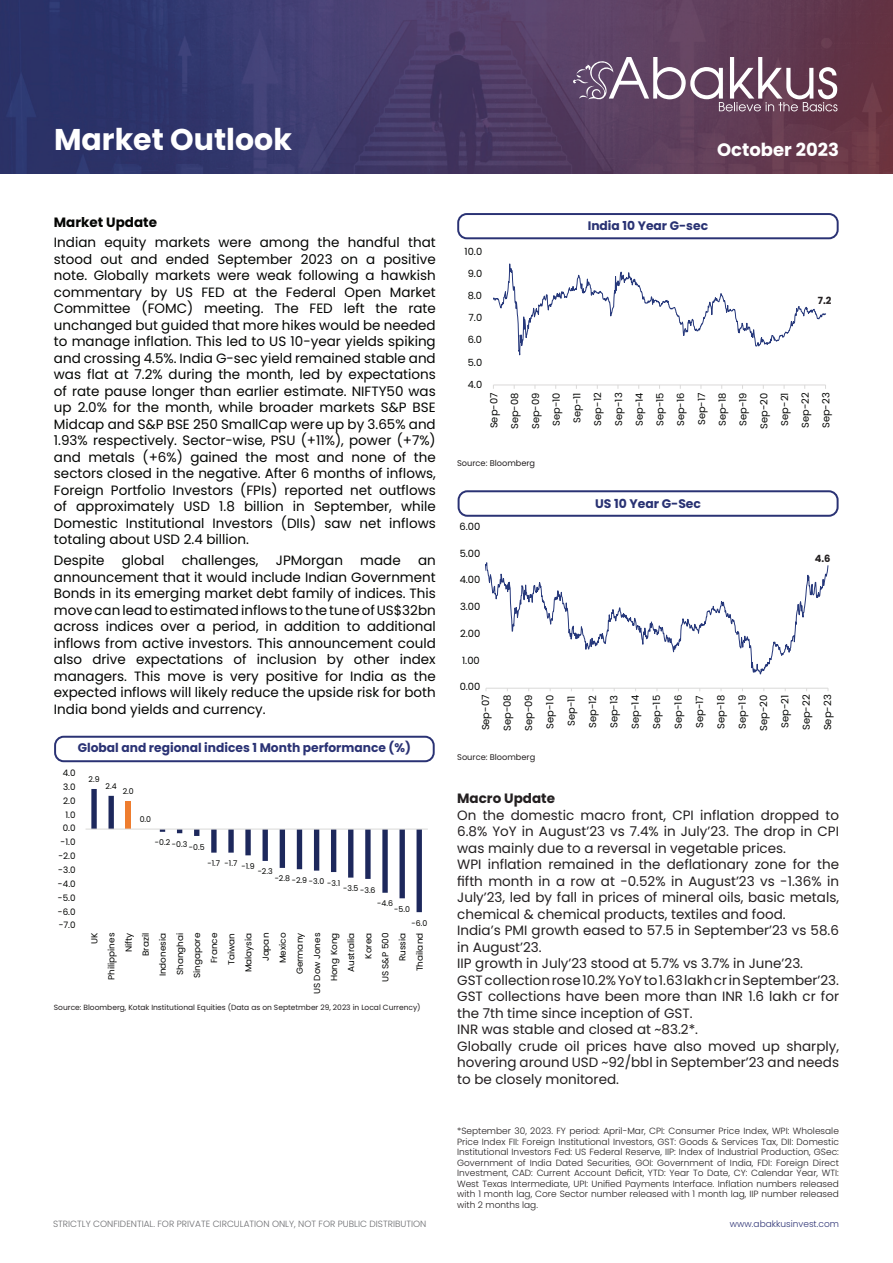
<style>
.page{position:relative;width:893px;height:1263px;background:#fff}
.page>*{position:absolute;margin:0;border:0;box-sizing:border-box;transform-origin:0 0}
.t1{font:700 30px "Poppins";color:#fff}
.t2{font:700 18px "Poppins";color:#fff}
.t3{font:13.5px/16.5px "Poppins";color:#040503;text-align:justify}
.t4{font:13.5px/16.5px "Poppins";color:#231f20;text-align:justify}
.t5{font:700 13.5px "Poppins";color:#040503}
.t6{font:700 13.5px "Poppins";color:#231f20}
.t7{font:700 12.45px "Poppins";color:#2a3274}
.t8{font:700 12.45px "Poppins";color:#293273}
.t9{font:700 12.3px "Poppins";color:#293273}
.t10{font:9.9px/21.3px "Poppins";letter-spacing:.005em;color:#040503;text-align:center}
.t11{font:700 9.9px "Poppins";color:#231f20}
.t12{font:300 9px/10.5px "Poppins";color:#231f20;text-align:justify}
.t13{font:300 9px "Poppins";color:#6c6d70}
.t14{font:300 9px "Poppins";color:#2e3375}
.t15{font:8.85px "Poppins";color:#040503}
.t16{font:8.7px/17.1px "Poppins";color:#040503;text-align:right}
.t17{font:8.25px "Poppins";color:#231f20}
.t18{font:7.95px "Poppins";color:#040503}
.t19{font:7.5px "Poppins";color:#231f20}
</style>
<div class="page">
<img style="left:0;top:0;width:893px;height:173px">
<svg style="left:573px;top:56px;width:264px;height:55px;background:#81667d"></svg>
<svg style="left:91px;top:789px;width:331px;height:123px"></svg>
<hr style="left:86px;top:829px;width:342px;height:1px;background:#dad9d8">
<div style="left:54px;top:736px;width:381px;height:26px;border:2px solid #2a3274;border-radius:9px"></div>
<hr style="left:486px;top:688px;width:342px;height:1px;background:#dad9d8">
<svg style="left:486px;top:562px;width:343px;height:113px"></svg>
<div style="left:458px;top:490px;width:381px;height:27px;border:2px solid #2a3274;border-radius:9px"></div>
<hr style="left:493px;top:385px;width:332px;height:1px;background:#dad9d8">
<svg style="left:493px;top:263px;width:333px;height:93px"></svg>
<div style="left:457px;top:213px;width:382px;height:26px;border:2px solid #2a3274;border-radius:9px"></div>
<p class="t1" style="left:54px;top:122px;width:239px">Market Outlook</p>
<h2 class="t2" style="left:717px;top:139px;width:123px">October 2023</h2>
<p class="t5" style="left:54px;top:214px;width:105px">Market Update</p>
<p class="t3" style="left:54px;top:234px;width:383px">Indian equity markets were among the handful that stood out and ended September 2023 on a positive note. Globally markets were weak following a hawkish commentary by US FED at the Federal Open Market Committee (FOMC) meeting. The FED left the rate unchanged but guided that more hikes would be needed to manage inflation. This led to US 10-year yields spiking and crossing 4.5%. India G-sec yield remained stable and was flat at 7.2% during the month, led by expectations of rate pause longer than earlier estimate. NIFTY50 was up 2.0% for the month, while broader markets S&amp;P BSE Midcap and S&amp;P BSE 250 SmallCap were up by 3.65% and 1.93% respectively. Sector-wise, PSU (+11%), power (+7%) and metals (+6%) gained the most and none of the sectors closed in the negative. After 6 months of inflows, Foreign Portfolio Investors (FPIs) reported net outflows of approximately USD 1.8 billion in September, while Domestic Institutional Investors (DIIs) saw net inflows totaling about USD 2.4 billion.</p>
<p class="t3" style="left:54px;top:552px;width:52px">Despite</p>
<p class="t3" style="left:122px;top:552px;width:44px">global</p>
<p class="t3" style="left:182px;top:552px;width:78px">challenges,</p>
<p class="t3" style="left:276px;top:552px;width:69px">JPMorgan</p>
<p class="t3" style="left:360px;top:552px;width:42px">made</p>
<p class="t3" style="left:54px;top:552px;width:383px;text-indent:364px">an announcement that it would include Indian Government Bonds in its emerging market debt family of indices. This move can lead to estimated inflows to the tune of US$32bn across indices over a period, in addition to additional inflows from active investors. This announcement could also drive expectations of inclusion by other index managers. This move is very positive for India as the expected inflows will likely reduce the upside risk for both India bond yields and currency.</p>
<p class="t7" style="left:78px;top:740px;width:335px">Global and regional indices 1 Month performance (%)</p>
<p class="t15" style="left:63px;top:768px;width:14px">4.0</p>
<p class="t15" style="left:63px;top:782px;width:14px">3.0</p>
<p class="t15" style="left:63px;top:795px;width:14px">2.0</p>
<p class="t15" style="left:65px;top:809px;width:12px">1.0</p>
<p class="t15" style="left:63px;top:823px;width:14px">0.0</p>
<p class="t15" style="left:61px;top:837px;width:16px">-1.0</p>
<p class="t15" style="left:58px;top:851px;width:19px">-2.0</p>
<p class="t15" style="left:58px;top:865px;width:19px">-3.0</p>
<p class="t15" style="left:58px;top:879px;width:19px">-4.0</p>
<p class="t15" style="left:58px;top:892px;width:19px">-5.0</p>
<p class="t15" style="left:58px;top:906px;width:19px">-6.0</p>
<p class="t15" style="left:59px;top:920px;width:18px">-7.0</p>
<p class="t18" style="left:88px;top:774px;width:13px">2.9</p>
<p class="t18" style="left:106px;top:781px;width:13px">2.4</p>
<p class="t18" style="left:123px;top:787px;width:13px">2.0</p>
<p class="t18" style="left:140px;top:814px;width:13px">0.0</p>
<p class="t18" style="left:155px;top:839px;width:51px">-0.2 -0.3 -0.5</p>
<p class="t18" style="left:207px;top:859px;width:49px">-1.7 -1.7 -1.9</p>
<p class="t18" style="left:258px;top:867px;width:17px">-2.3</p>
<p class="t18" style="left:275px;top:876px;width:67px">-2.8 -2.9 -3.0 -3.1</p>
<p class="t18" style="left:343px;top:884px;width:34px">-3.5 -3.6</p>
<p class="t18" style="left:377px;top:899px;width:17px">-4.6</p>
<p class="t18" style="left:394px;top:904px;width:17px">-5.0</p>
<p class="t18" style="left:411px;top:918px;width:17px">-6.0</p>
<p class="t16" style="left:86px;top:994px;width:63px;rotate:-90deg">UK<br>Philippines<br>Nifty<br>Brazil<br>Indonesia<br>Shanghai<br>Singapore<br>France<br>Taiwan<br>Malaysia<br>Japan<br>Mexico<br>Germany<br>US Dow Jones<br>Hong Kong<br>Australia<br>Korea<br>US S&amp;P 500<br>Russia<br>Thailand</p>
<p class="t19" style="left:54px;top:1003px;width:368px">Source: Bloomberg, Kotak Institutional Equities (Data as on Septetmber 29, 2023 in Local Currency)</p>
<p class="t10" style="left:465px;top:241px;width:19px">10.0</p>
<p class="t10" style="left:468px;top:263px;width:16px">9.0</p>
<p class="t10" style="left:468px;top:285px;width:16px">8.0</p>
<p class="t10" style="left:469px;top:307px;width:15px">7.0</p>
<p class="t10" style="left:468px;top:329px;width:16px">6.0</p>
<p class="t10" style="left:468px;top:351px;width:16px">5.0</p>
<p class="t10" style="left:468px;top:374px;width:16px">4.0</p>
<p class="t9" style="left:588px;top:219px;width:122px">India 10 Year G-sec</p>
<p class="t11" style="left:818px;top:295px;width:15px">7.2</p>
<p class="t10" style="left:484px;top:429px;width:38px;line-height:20.7px;text-align:right;rotate:-90deg">Sep-07<br>Sep-08<br>Sep-09<br>Sep-10<br>Sep-11<br>Sep-12<br>Sep-13<br>Sep-14<br>Sep-15<br>Sep-16<br>Sep-17<br>Sep-18<br>Sep-19<br>Sep-20<br>Sep-21<br>Sep-22<br>Sep-23</p>
<p class="t17" style="left:457px;top:458px;width:80px">Source: Bloomberg</p>
<p class="t10" style="left:460px;top:516px;width:22px">6.00</p>
<p class="t10" style="left:460px;top:542px;width:22px">5.00</p>
<p class="t10" style="left:460px;top:569px;width:22px">4.00</p>
<p class="t10" style="left:460px;top:596px;width:22px">3.00</p>
<p class="t10" style="left:460px;top:623px;width:22px">2.00</p>
<p class="t10" style="left:462px;top:650px;width:19px">1.00</p>
<p class="t10" style="left:460px;top:676px;width:22px">0.00</p>
<p class="t8" style="left:595px;top:496px;width:108px">US 10 Year G-Sec</p>
<p class="t11" style="left:815px;top:553px;width:17px">4.6</p>
<p class="t10" style="left:475px;top:731px;width:38px;rotate:-90deg">Sep-07<br>Sep-08<br>Sep-09<br>Sep-10<br>Sep-11<br>Sep-12<br>Sep-13<br>Sep-14<br>Sep-15<br>Sep-16<br>Sep-17<br>Sep-18<br>Sep-19<br>Sep-20<br>Sep-21<br>Sep-22<br>Sep-23</p>
<p class="t17" style="left:457px;top:752px;width:80px">Source: Bloomberg</p>
<p class="t6" style="left:457px;top:791px;width:99px">Macro Update</p>
<p class="t4" style="left:457px;top:807px;width:383px">On the domestic macro front, CPI inflation dropped to 6.8% YoY in August’23 vs 7.4% in July’23. The drop in CPI was mainly due to a reversal in vegetable prices.</p>
<p class="t4" style="left:457px;top:856px;width:383px">WPI inflation remained in the deflationary zone for the fifth month in a row at -0.52% in August’23 vs -1.36% in July’23, led by fall in prices of mineral oils, basic metals, chemical &amp; chemical products, textiles and food.</p>
<p class="t4" style="left:457px;top:922px;width:383px">India’s PMI growth eased to 57.5 in September’23 vs 58.6 in August’23.</p>
<p class="t4" style="left:457px;top:955px;width:347px">IIP growth in July’23 stood at 5.7% vs 3.7% in June’23.</p>
<p class="t4" style="left:457px;top:972px;width:383px">GST collection rose 10.2% YoY to 1.63 lakh cr in September’23.<br>GST collections have been more than INR 1.6 lakh cr for the 7th time since inception of GST.</p>
<p class="t4" style="left:457px;top:1021px;width:242px">INR was stable and closed at ~83.2*.</p>
<p class="t4" style="left:457px;top:1038px;width:383px">Globally crude oil prices have also moved up sharply, hovering around USD ~92/bbl in September’23 and needs to be closely monitored.</p>
<p class="t12" style="left:457px;top:1126px;width:383px">*September 30, 2023. FY period: April-Mar, CPI: Consumer Price Index, WPI: Wholesale Price Index FII: Foreign Institutional Investors, GST: Goods &amp; Services Tax, DII: Domestic Institutional Investors Fed: US Federal Reserve, IIP: Index of Industrial Production, GSec:<br>Government of India Dated Securities, GOI: Government of India, FDI: Foreign Direct Investment, CAD: Current Account Deficit, YTD: Year To Date, CY: Calendar Year, WTI:<br>West Texas Intermediate, UPI: Unified Payments Interface. Inflation numbers released with 1 month lag, Core Sector number released with 1 month lag, IIP number released with 2 months lag.</p>
<p class="t13" style="left:53px;top:1219px;width:375px">STRICTLY CONFIDENTIAL. FOR PRIVATE CIRCULATION ONLY, NOT FOR PUBLIC DISTRIBUTION</p>
<p class="t14" style="left:730px;top:1219px;width:110px">www.abakkusinvest.com</p>
</div>
